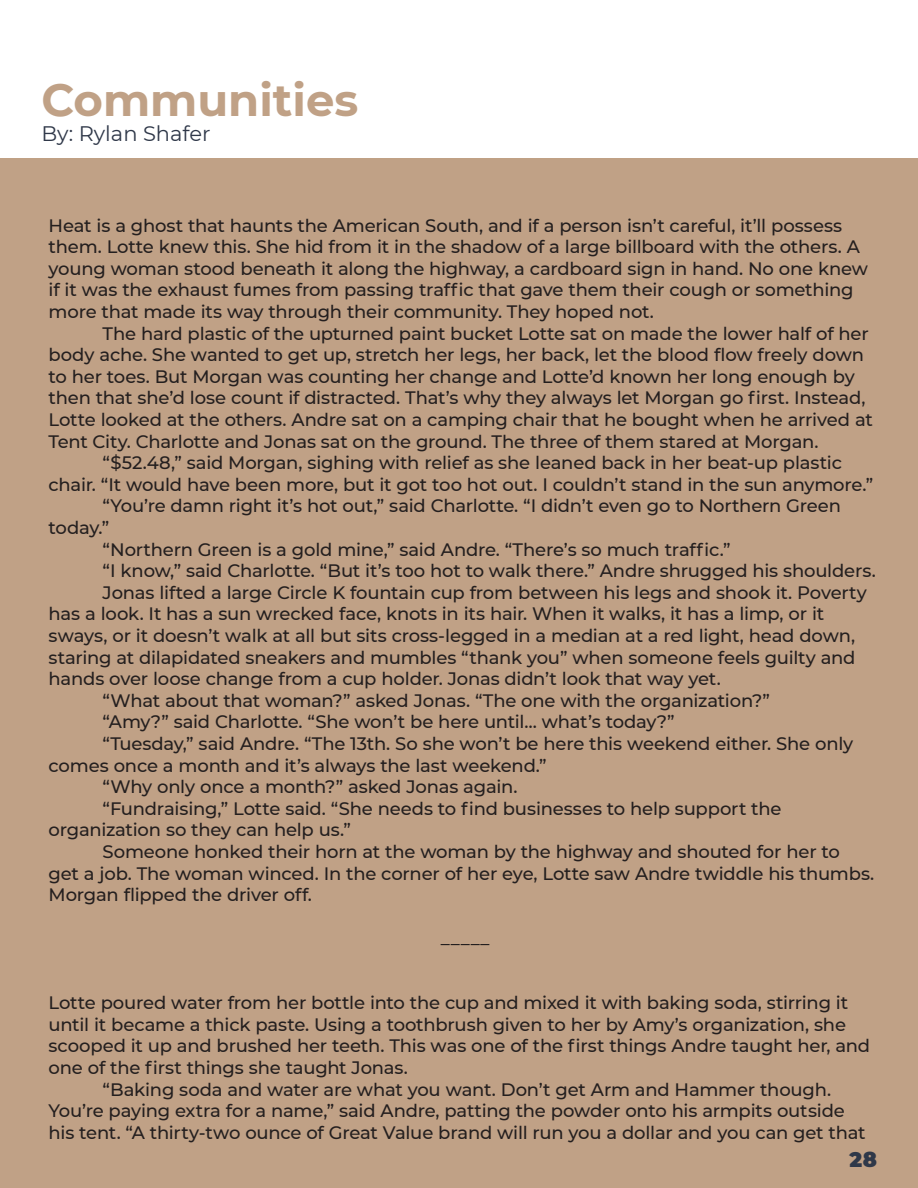
<style>
.page{position:relative;width:918px;height:1188px;background:#fff}
.page>*{position:absolute;margin:0;border:0;box-sizing:border-box;transform-origin:0 0}
.t1{font:700 45px "Montserrat";color:#c0a186}
.t2{font:21px "Montserrat";color:#2f3849}
.t3{font:900 21px "Montserrat";color:#2f3849}
.t4{font:500 18px/21.6px "Montserrat";letter-spacing:-.01em;color:#241f1f}
</style>
<div class="page">
<div style="left:0;top:158px;width:918px;height:1030px;background:#c0a186"></div>
<h1 class="t1" style="left:41px;top:67px;width:318px">Communities</h1>
<p class="t2" style="left:41px;top:119px;width:171px">By: Rylan Shafer</p>
<p class="t4" style="left:49px;top:214px;width:821px">Heat is a ghost that haunts the American South, and if a person isn’t careful, it’ll possess them. Lotte knew this. She hid from it in the shadow of a large billboard with the others. A young woman stood beneath it along the highway, a cardboard sign in hand. No one knew if it was the exhaust fumes from passing traffic that gave them their cough or something more that made its way through their community. They hoped not.</p>
<p class="t4" style="left:103px;top:322px;width:768px">The hard plastic of the upturned paint bucket Lotte sat on made the lower half of her</p>
<p class="t4" style="left:49px;top:343px;width:817px">body ache. She wanted to get up, stretch her legs, her back, let the blood flow freely down</p>
<p class="t4" style="left:49px;top:365px;width:808px">to her toes. But Morgan was counting her change and Lotte’d known her long enough by</p>
<p class="t4" style="left:49px;top:387px;width:818px">then that she’d lose count if distracted. That’s why they always let Morgan go first. Instead,</p>
<p class="t4" style="left:49px;top:408px;width:826px">Lotte looked at the others. Andre sat on a camping chair that he bought when he arrived at</p>
<p class="t4" style="left:49px;top:430px;width:771px">Tent City. Charlotte and Jonas sat on the ground. The three of them stared at Morgan.</p>
<p class="t4" style="left:103px;top:451px;width:741px">“$52.48,” said Morgan, sighing with relief as she leaned back in her beat-up plastic</p>
<p class="t4" style="left:49px;top:473px;width:826px">chair. “It would have been more, but it got too hot out. I couldn’t stand in the sun anymore.”</p>
<p class="t4" style="left:103px;top:495px;width:740px">“You’re damn right it’s hot out,” said Charlotte. “I didn’t even go to Northern Green</p>
<p class="t4" style="left:49px;top:516px;width:62px">today.”</p>
<p class="t4" style="left:103px;top:538px;width:629px">“Northern Green is a gold mine,” said Andre. “There’s so much traffic.”</p>
<p class="t4" style="left:103px;top:559px;width:775px">“I know,” said Charlotte. “But it’s too hot to walk there.” Andre shrugged his shoulders.</p>
<p class="t4" style="left:103px;top:581px;width:766px">Jonas lifted a large Circle K fountain cup from between his legs and shook it. Poverty</p>
<p class="t4" style="left:49px;top:603px;width:777px">has a look. It has a sun wrecked face, knots in its hair. When it walks, it has a limp, or it</p>
<p class="t4" style="left:49px;top:624px;width:808px">sways, or it doesn’t walk at all but sits cross-legged in a median at a red light, head down,</p>
<p class="t4" style="left:49px;top:646px;width:808px">staring at dilapidated sneakers and mumbles “thank you” when someone feels guilty and</p>
<p class="t4" style="left:49px;top:667px;width:674px">hands over loose change from a cup holder. Jonas didn’t look that way yet.</p>
<p class="t4" style="left:103px;top:689px;width:669px">“What about that woman?” asked Jonas. “The one with the organization?”</p>
<p class="t4" style="left:103px;top:711px;width:574px">“Amy?” said Charlotte. “She won’t be here until… what’s today?”</p>
<p class="t4" style="left:103px;top:732px;width:752px">“Tuesday,” said Andre. “The 13th. So she won’t be here this weekend either. She only</p>
<p class="t4" style="left:49px;top:754px;width:500px">comes once a month and it’s always the last weekend.”</p>
<p class="t4" style="left:103px;top:775px;width:416px">“Why only once a month?” asked Jonas again.</p>
<p class="t4" style="left:103px;top:797px;width:680px">“Fundraising,” Lotte said. “She needs to find businesses to help support the</p>
<p class="t4" style="left:49px;top:819px;width:304px">organization so they can help us.”</p>
<p class="t4" style="left:103px;top:840px;width:739px">Someone honked their horn at the woman by the highway and shouted for her to</p>
<p class="t4" style="left:49px;top:862px;width:827px">get a job. The woman winced. In the corner of her eye, Lotte saw Andre twiddle his thumbs.</p>
<p class="t4" style="left:49px;top:883px;width:265px">Morgan flipped the driver off.</p>
<p class="t4" style="left:441px;top:927px;width:50px">_____</p>
<p class="t4" style="left:49px;top:991px;width:801px">Lotte poured water from her bottle into the cup and mixed it with baking soda, stirring it</p>
<p class="t4" style="left:49px;top:1013px;width:799px">until it became a thick paste. Using a toothbrush given to her by Amy’s organization, she</p>
<p class="t4" style="left:49px;top:1035px;width:823px">scooped it up and brushed her teeth. This was one of the first things Andre taught her, and</p>
<p class="t4" style="left:49px;top:1056px;width:361px">one of the first things she taught Jonas.</p>
<p class="t4" style="left:103px;top:1078px;width:730px">“Baking soda and water are what you want. Don’t get Arm and Hammer though.</p>
<p class="t4" style="left:49px;top:1099px;width:798px">You’re paying extra for a name,” said Andre, patting the powder onto his armpits outside</p>
<p class="t4" style="left:49px;top:1121px;width:818px">his tent. “A thirty-two ounce of Great Value brand will run you a dollar and you can get that</p>
<p class="t3" style="left:850px;top:1144px;width:29px">28</p>
</div>
